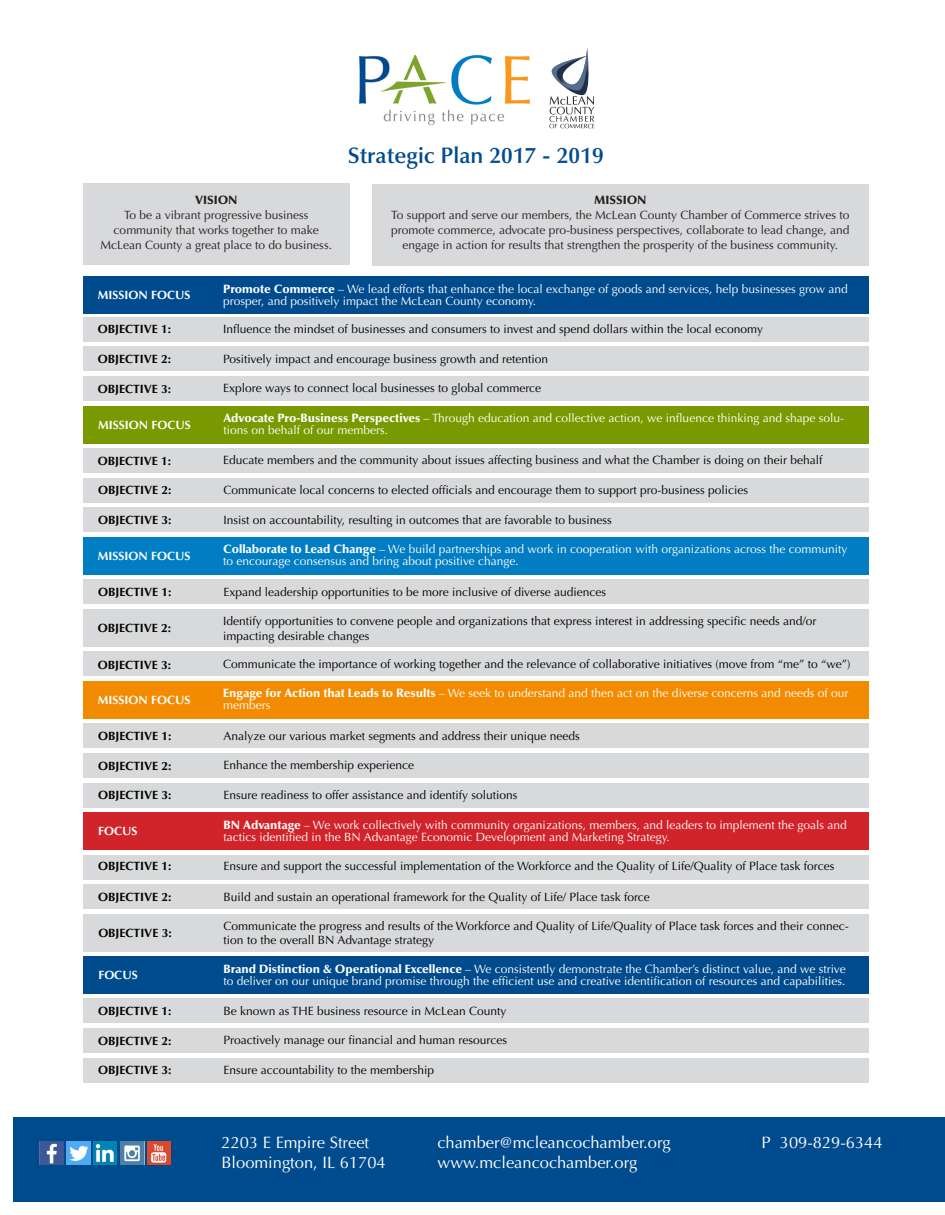
<style>
.page{position:relative;width:945px;height:1215px;background:#fff}
.page>*{position:absolute;margin:0;border:0;box-sizing:border-box;transform-origin:0 0}
.t1{font:600 22.5px "Optima LT Std";color:#004b8d}
.t2{font:16.5px "Optima LT Std";color:#fff}
.t3{font:12px/14.4px "Optima LT Std";color:#000}
.t4{font:12px/12px "Optima LT Std";color:#fff}
.t5{font:12px/15px "Optima LT Std";color:#231f20;text-align:center}
.t6{font:700 12px "Optima LT Std";color:#000}
.t7{font:700 12px "Optima LT Std";color:#fff}
.t8{font:900 12px "Optima LT Std";color:#231f20}
.s1{font-weight:900}
</style>
<div class="page">
<div style="left:83px;top:276px;width:785px;height:37px;background:#004b8d"></div>
<div style="left:83px;top:183px;width:267px;height:82px;background:#d8d9db"></div>
<div style="left:372px;top:184px;width:496px;height:82px;background:#d8d9db"></div>
<div style="left:83px;top:317px;width:785px;height:24px;background:#d8d9db"></div>
<div style="left:83px;top:347px;width:785px;height:24px;background:#d8d9db"></div>
<div style="left:83px;top:376px;width:785px;height:25px;background:#d8d9db"></div>
<div style="left:83px;top:406px;width:786px;height:37px;background:#799900"></div>
<div style="left:83px;top:448px;width:785px;height:25px;background:#d8d9db"></div>
<div style="left:83px;top:478px;width:786px;height:24px;background:#d8d9db"></div>
<div style="left:83px;top:508px;width:786px;height:24px;background:#d8d9db"></div>
<div style="left:83px;top:537px;width:785px;height:37px;background:#007dc3"></div>
<div style="left:83px;top:580px;width:786px;height:24px;background:#d8d9db"></div>
<div style="left:83px;top:609px;width:785px;height:37px;background:#d8d9db"></div>
<div style="left:83px;top:651px;width:785px;height:25px;background:#d8d9db"></div>
<div style="left:83px;top:681px;width:785px;height:37px;background:#f38b00"></div>
<div style="left:83px;top:723px;width:786px;height:25px;background:#d8d9db"></div>
<div style="left:83px;top:753px;width:786px;height:25px;background:#d8d9db"></div>
<div style="left:83px;top:783px;width:786px;height:24px;background:#d8d9db"></div>
<div style="left:83px;top:812px;width:786px;height:38px;background:#d1232a"></div>
<div style="left:83px;top:855px;width:786px;height:24px;background:#d8d9db"></div>
<div style="left:83px;top:884px;width:786px;height:25px;background:#d8d9db"></div>
<div style="left:83px;top:914px;width:786px;height:37px;background:#d8d9db"></div>
<div style="left:83px;top:956px;width:786px;height:38px;background:#004b8d"></div>
<div style="left:83px;top:999px;width:786px;height:24px;background:#d8d9db"></div>
<div style="left:83px;top:1028px;width:786px;height:25px;background:#d8d9db"></div>
<div style="left:83px;top:1058px;width:786px;height:25px;background:#d8d9db"></div>
<div style="left:14px;top:1117px;width:931px;height:85px;background:#004b8d"></div>
<img style="left:120px;top:1141px;width:24px;height:24px">
<img style="left:66px;top:1141px;width:25px;height:24px">
<img style="left:40px;top:1141px;width:24px;height:24px">
<img style="left:93px;top:1141px;width:24px;height:24px">
<img style="left:147px;top:1141px;width:24px;height:24px">
<img style="left:358px;top:55px;width:173px;height:70px">
<svg style="left:549px;top:48px;width:46px;height:80px"></svg>
<p class="t1" style="left:348px;top:142px;width:257px">Strategic Plan 2017 - 2019</p>
<p class="t8" style="left:195px;top:193px;width:44px">VISION</p>
<p class="t5" style="left:124px;top:207px;width:186px">To be a vibrant progressive business</p>
<p class="t5" style="left:114px;top:222px;width:207px">community that works together to make</p>
<p class="t5" style="left:101px;top:237px;width:233px">McLean County a great place to do business.</p>
<p class="t8" style="left:594px;top:193px;width:54px">MISSION</p>
<p class="t5" style="left:391px;top:207px;width:460px">To support and serve our members, the McLean County Chamber of Commerce strives to promote commerce, advocate pro-business perspectives, collaborate to lead change, and engage in action for results that strengthen the prosperity of the business community.</p>
<p class="t4" style="left:223px;top:283px;width:626px"><span class="s1">Promote Commerce</span> – We lead efforts that enhance the local exchange of goods and services, help businesses grow and prosper, and positively impact the McLean County economy.</p>
<p class="t7" style="left:98px;top:288px;width:94px">MISSION FOCUS</p>
<p class="t6" style="left:98px;top:322px;width:75px">OBJECTIVE 1:</p>
<p class="t3" style="left:223px;top:322px;width:541px">Influence the mindset of businesses and consumers to invest and spend dollars within the local economy</p>
<p class="t6" style="left:98px;top:352px;width:75px">OBJECTIVE 2:</p>
<p class="t3" style="left:223px;top:352px;width:326px">Positively impact and encourage business growth and retention</p>
<p class="t6" style="left:98px;top:382px;width:75px">OBJECTIVE 3:</p>
<p class="t3" style="left:223px;top:381px;width:320px">Explore ways to connect local businesses to global commerce</p>
<p class="t7" style="left:98px;top:418px;width:94px">MISSION FOCUS</p>
<p class="t4" style="left:223px;top:412px;width:622px"><span class="s1">Advocate Pro-Business Perspectives</span> – Through education and collective action, we influence thinking and shape solu&shy;tions on behalf of our members.</p>
<p class="t6" style="left:98px;top:454px;width:75px">OBJECTIVE 1:</p>
<p class="t3" style="left:223px;top:453px;width:601px">Educate members and the community about issues affecting business and what the Chamber is doing on their behalf</p>
<p class="t6" style="left:98px;top:483px;width:75px">OBJECTIVE 2:</p>
<p class="t3" style="left:223px;top:483px;width:526px">Communicate local concerns to elected officials and encourage them to support pro-business policies</p>
<p class="t6" style="left:98px;top:513px;width:75px">OBJECTIVE 3:</p>
<p class="t3" style="left:223px;top:513px;width:390px">Insist on accountability, resulting in outcomes that are favorable to business</p>
<p class="t7" style="left:98px;top:549px;width:94px">MISSION FOCUS</p>
<p class="t4" style="left:223px;top:544px;width:626px"><span class="s1">Collaborate to Lead Change</span> – We build partnerships and work in cooperation with organizations across the community to encourage consensus and bring about positive change.</p>
<p class="t6" style="left:98px;top:585px;width:75px">OBJECTIVE 1:</p>
<p class="t3" style="left:223px;top:585px;width:384px">Expand leadership opportunities to be more inclusive of diverse audiences</p>
<p class="t6" style="left:98px;top:621px;width:75px">OBJECTIVE 2:</p>
<p class="t3" style="left:223px;top:614px;width:595px">Identify opportunities to convene people and organizations that express interest in addressing specific needs and/or impacting desirable changes</p>
<p class="t6" style="left:98px;top:658px;width:75px">OBJECTIVE 3:</p>
<p class="t3" style="left:223px;top:656px;width:629px">Communicate the importance of working together and the relevance of collaborative initiatives (move from “me” to “we”)</p>
<p class="t7" style="left:98px;top:693px;width:94px">MISSION FOCUS</p>
<p class="t4" style="left:223px;top:687px;width:627px"><span class="s1">Engage for Action that Leads to Results</span> – We seek to understand and then act on the diverse concerns and needs of our members</p>
<p class="t6" style="left:98px;top:729px;width:75px">OBJECTIVE 1:</p>
<p class="t3" style="left:223px;top:728px;width:358px">Analyze our various market segments and address their unique needs</p>
<p class="t6" style="left:98px;top:758px;width:75px">OBJECTIVE 2:</p>
<p class="t3" style="left:223px;top:758px;width:192px">Enhance the membership experience</p>
<p class="t6" style="left:98px;top:788px;width:75px">OBJECTIVE 3:</p>
<p class="t3" style="left:223px;top:788px;width:296px">Ensure readiness to offer assistance and identify solutions</p>
<p class="t7" style="left:98px;top:824px;width:41px">FOCUS</p>
<p class="t4" style="left:223px;top:819px;width:625px"><span class="s1">BN Advantage</span> – We work collectively with community organizations, members, and leaders to implement the goals and tactics identified in the BN Advantage Economic Development and Marketing Strategy.</p>
<p class="t6" style="left:98px;top:859px;width:75px">OBJECTIVE 1:</p>
<p class="t3" style="left:223px;top:859px;width:613px">Ensure and support the successful implementation of the Workforce and the Quality of Life/Quality of Place task forces</p>
<p class="t6" style="left:98px;top:890px;width:75px">OBJECTIVE 2:</p>
<p class="t3" style="left:224px;top:889px;width:428px">Build and sustain an operational framework for the Quality of Life/ Place task force</p>
<p class="t6" style="left:98px;top:926px;width:75px">OBJECTIVE 3:</p>
<p class="t3" style="left:224px;top:919px;width:627px">Communicate the progress and results of the Workforce and Quality of Life/Quality of Place task forces and their connec&shy;tion to the overall BN Advantage strategy</p>
<p class="t7" style="left:98px;top:968px;width:41px">FOCUS</p>
<p class="t4" style="left:223px;top:963px;width:624px"><span class="s1">Brand Distinction &amp; Operational Excellence</span> – We consistently demonstrate the Chamber’s distinct value, and we strive to deliver on our unique brand promise through the efficient use and creative identification of resources and capabilities.</p>
<p class="t6" style="left:98px;top:1004px;width:75px">OBJECTIVE 1:</p>
<p class="t3" style="left:224px;top:1004px;width:284px">Be known as THE business resource in McLean County</p>
<p class="t6" style="left:98px;top:1034px;width:75px">OBJECTIVE 2:</p>
<p class="t3" style="left:224px;top:1033px;width:285px">Proactively manage our financial and human resources</p>
<p class="t6" style="left:98px;top:1063px;width:75px">OBJECTIVE 3:</p>
<p class="t3" style="left:224px;top:1063px;width:212px">Ensure accountability to the membership</p>
<p class="t2" style="left:222px;top:1133px;width:149px">2203 E Empire Street</p>
<p class="t2" style="left:438px;top:1133px;width:235px">chamber@mcleancochamber.org</p>
<p class="t2" style="left:762px;top:1133px;width:123px">P 309-829-6344</p>
<p class="t2" style="left:222px;top:1153px;width:166px">Bloomington, IL 61704</p>
<p class="t2" style="left:438px;top:1153px;width:201px">www.mcleancochamber.org</p>
</div>
